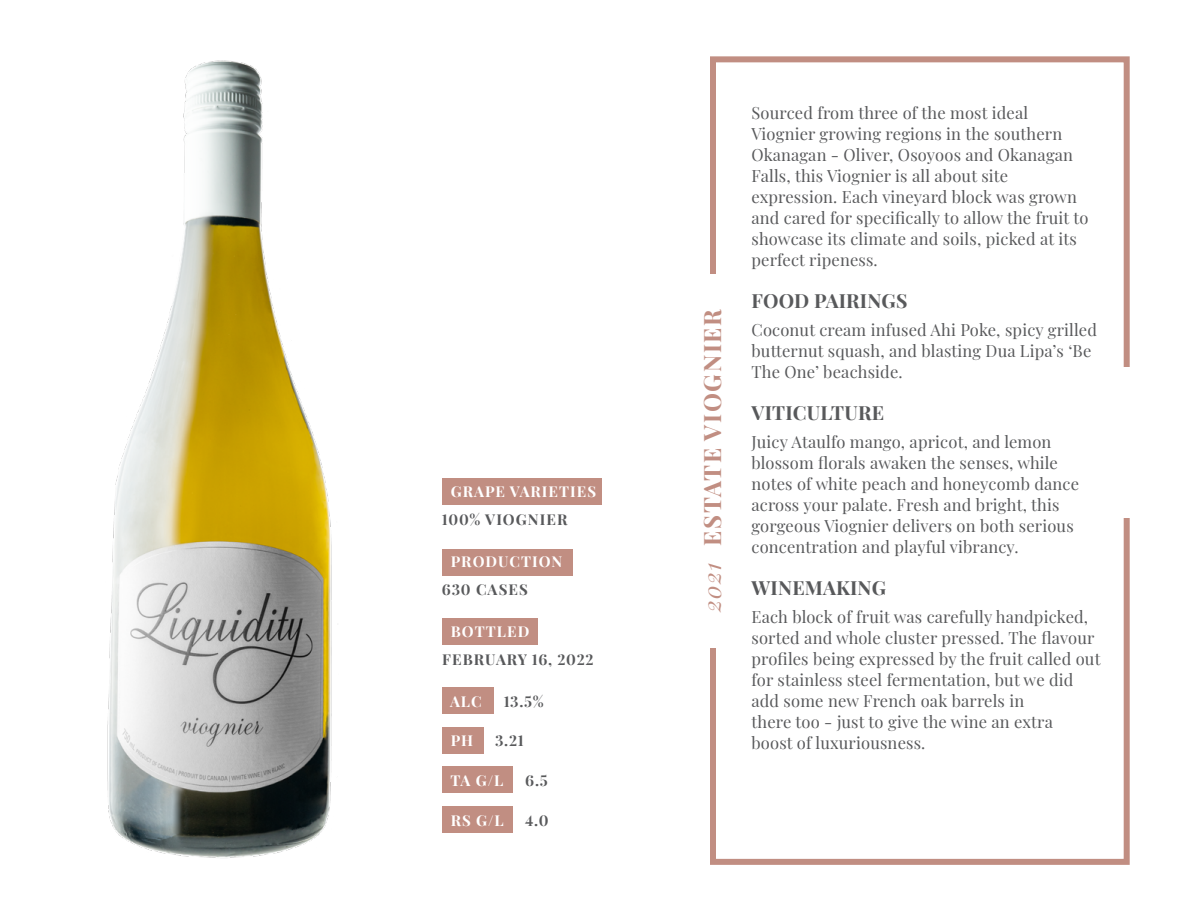
<style>
.page{position:relative;width:1188px;height:918px;background:#fff}
.page>*{position:absolute;margin:0;border:0;box-sizing:border-box;transform-origin:0 0}
.t1{font:700 24px "Playfair Display";letter-spacing:.07em;color:#c18e82}
.t2{font:700 19.5px "Playfair Display";letter-spacing:.01em;color:#58595b}
.t3{font:16.5px/21px "Playfair Display";letter-spacing:.01em;color:#58595b}
.t4{font:700 15px "Playfair Display";letter-spacing:.065em;color:#58595b}
.t5{font:700 15px "Playfair Display";letter-spacing:.07em;color:#fff}
.s1{font-weight:400;font-style:italic}
</style>
<div class="page">
<div style="left:442px;top:478px;width:159px;height:27px;background:#c18e82"></div>
<div style="left:442px;top:549px;width:130px;height:27px;background:#c18e82"></div>
<div style="left:442px;top:618px;width:96px;height:27px;background:#c18e82"></div>
<div style="left:442px;top:687px;width:51px;height:27px;background:#c18e82"></div>
<div style="left:442px;top:727px;width:42px;height:27px;background:#c18e82"></div>
<div style="left:442px;top:766px;width:71px;height:27px;background:#c18e82"></div>
<div style="left:442px;top:806px;width:71px;height:27px;background:#c18e82"></div>
<img style="left:107px;top:60px;width:225px;height:798px">
<div style="left:710px;top:56px;width:420px;height:809px;border:6px solid #c18e82"></div>
<div style="left:1111px;top:368px;width:34px;height:150px;background:#fff"></div>
<div style="left:695px;top:274px;width:39px;height:373px;background:#fff"></div>
<p class="t5" style="left:451px;top:480px;width:147px">GRAPE VARIETIES</p>
<p class="t4" style="left:442px;top:508px;width:127px">100% VIOGNIER</p>
<p class="t5" style="left:451px;top:550px;width:113px">PRODUCTION</p>
<p class="t4" style="left:442px;top:577px;width:87px">630 CASES</p>
<p class="t5" style="left:451px;top:619px;width:80px">BOTTLED</p>
<p class="t4" style="left:442px;top:647px;width:153px">FEBRUARY 16, 2022</p>
<p class="t5" style="left:450px;top:689px;width:33px">ALC</p>
<p class="t4" style="left:504px;top:689px;width:42px">13.5%</p>
<p class="t5" style="left:451px;top:729px;width:24px">PH</p>
<p class="t4" style="left:495px;top:729px;width:30px">3.21</p>
<p class="t5" style="left:450px;top:769px;width:55px">TA G/L</p>
<p class="t4" style="left:525px;top:769px;width:24px">6.5</p>
<p class="t5" style="left:451px;top:808px;width:54px">RS G/L</p>
<p class="t4" style="left:525px;top:808px;width:25px">4.0</p>
<h1 class="t1" style="left:693px;top:612px;width:305px;rotate:-90deg"><span class="s1">2021</span> ESTATE VIOGNIER</h1>
<p class="t3" style="left:752px;top:101px;width:338px">Sourced from three of the most ideal Viognier growing regions in the southern Okanagan - Oliver, Osoyoos and Okanagan Falls, this Viognier is all about site expression. Each vineyard block was grown and cared for specifically to allow the fruit to showcase its climate and soils, picked at its perfect ripeness.</p>
<p class="t2" style="left:752px;top:286px;width:158px">FOOD PAIRINGS</p>
<p class="t3" style="left:752px;top:318px;width:347px">Coconut cream infused Ahi Poke, spicy grilled butternut squash, and blasting Dua Lipa’s ‘Be<br>The One’ beachside.</p>
<p class="t2" style="left:752px;top:397px;width:134px">VITICULTURE</p>
<p class="t3" style="left:752px;top:430px;width:329px">Juicy Ataulfo mango, apricot, and lemon blossom florals awaken the senses, while notes of white peach and honeycomb dance across your palate. Fresh and bright, this gorgeous Viognier delivers on both serious concentration and playful vibrancy.</p>
<p class="t2" style="left:752px;top:572px;width:136px">WINEMAKING</p>
<p class="t3" style="left:752px;top:605px;width:351px">Each block of fruit was carefully handpicked, sorted and whole cluster pressed. The flavour profiles being expressed by the fruit called out for stainless steel fermentation, but we did add some new French oak barrels in<br>there too - just to give the wine an extra<br>boost of luxuriousness.</p>
</div>
